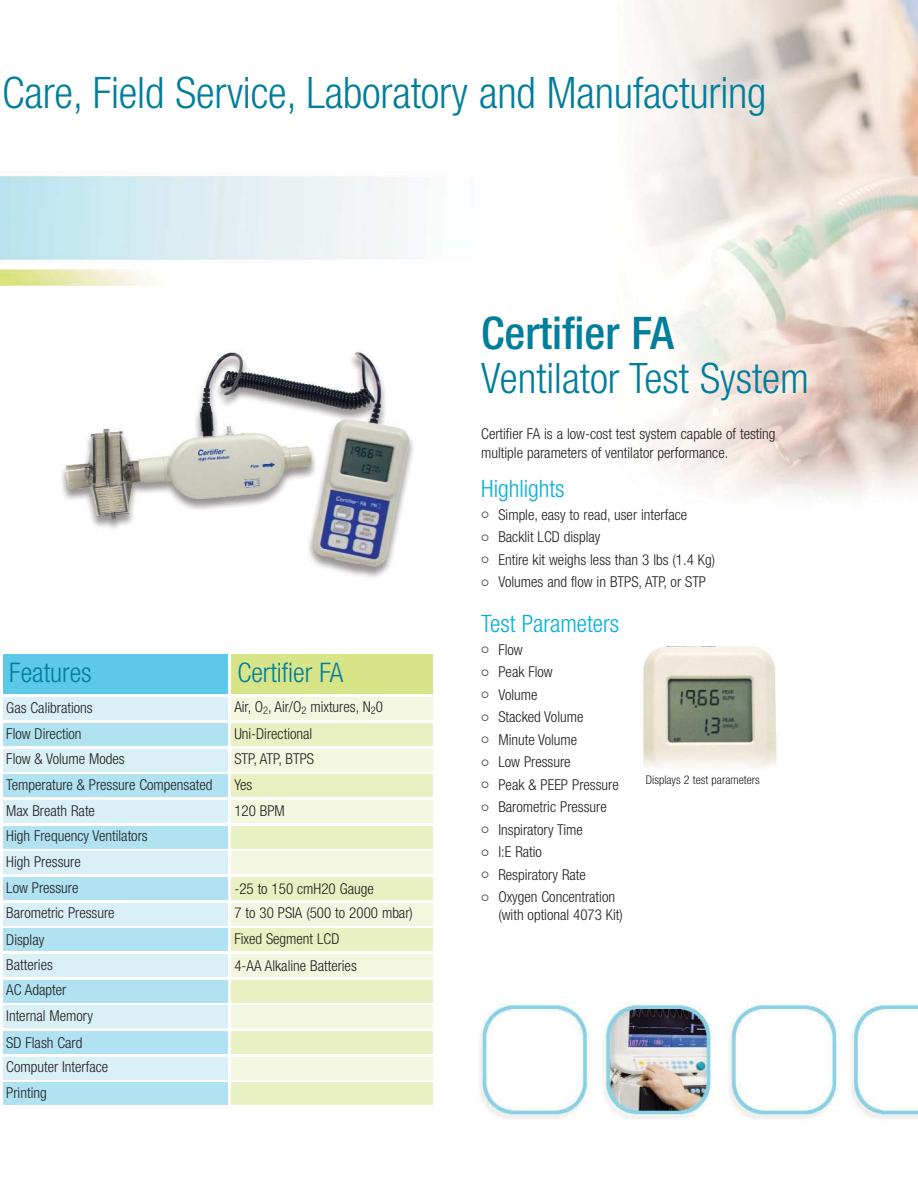
<style>
.page{position:relative;width:918px;height:1188px;background:#fff}
.page>*{position:absolute;margin:0;border:0;box-sizing:border-box;transform-origin:0 0}
.t1{font:500 condensed 45px "Helvetica Neue LT Std";color:#007e9c}
.t2{font:300 condensed 43.5px "Helvetica Neue LT Std";letter-spacing:-.005em;color:#007e9c}
.t3{font:300 condensed 42px "Helvetica Neue LT Std";color:#007e9c}
.t4{font:300 condensed 27px "Helvetica Neue LT Std";color:#007e9c}
.t5{font:300 condensed 24px "Helvetica Neue LT Std";color:#00b0db}
.t6{font:300 condensed 15px/22.5px "Helvetica Neue LT Std";color:#231f20}
.t7{font:300 condensed 12px "Helvetica Neue LT Std";color:#231f20}
</style>
<div class="page">
<img style="left:0;top:0;width:918px;height:1119px">
<div style="left:3px;top:654px;width:225px;height:40px;background:#5bc9e7"></div>
<div style="left:231px;top:654px;width:202px;height:40px;background:#d7e488"></div>
<div style="left:3px;top:697px;width:225px;height:23px;background:#d9f0f7"></div>
<div style="left:231px;top:697px;width:202px;height:23px;background:#f3f7e0"></div>
<div style="left:3px;top:723px;width:225px;height:23px;background:#b1e2f2"></div>
<div style="left:231px;top:723px;width:202px;height:23px;background:#e9f0c1"></div>
<div style="left:3px;top:749px;width:225px;height:22px;background:#d9f0f7"></div>
<div style="left:231px;top:749px;width:202px;height:22px;background:#f3f7e0"></div>
<div style="left:3px;top:774px;width:225px;height:23px;background:#b1e2f2"></div>
<div style="left:231px;top:774px;width:202px;height:23px;background:#e9f0c1"></div>
<div style="left:3px;top:800px;width:225px;height:23px;background:#d9f0f7"></div>
<div style="left:231px;top:800px;width:202px;height:23px;background:#f3f7e0"></div>
<div style="left:3px;top:826px;width:225px;height:23px;background:#b1e2f2"></div>
<div style="left:231px;top:826px;width:202px;height:23px;background:#e9f0c1"></div>
<div style="left:3px;top:852px;width:225px;height:22px;background:#d9f0f7"></div>
<div style="left:231px;top:852px;width:202px;height:22px;background:#f3f7e0"></div>
<div style="left:3px;top:877px;width:225px;height:23px;background:#b1e2f2"></div>
<div style="left:231px;top:877px;width:202px;height:23px;background:#e9f0c1"></div>
<div style="left:3px;top:903px;width:225px;height:23px;background:#d9f0f7"></div>
<div style="left:231px;top:903px;width:202px;height:23px;background:#f3f7e0"></div>
<div style="left:3px;top:929px;width:225px;height:22px;background:#b1e2f2"></div>
<div style="left:231px;top:929px;width:202px;height:22px;background:#e9f0c1"></div>
<div style="left:3px;top:954px;width:225px;height:23px;background:#d9f0f7"></div>
<div style="left:231px;top:954px;width:202px;height:23px;background:#f3f7e0"></div>
<div style="left:3px;top:980px;width:225px;height:23px;background:#b1e2f2"></div>
<div style="left:231px;top:980px;width:202px;height:23px;background:#e9f0c1"></div>
<div style="left:3px;top:1006px;width:225px;height:22px;background:#d9f0f7"></div>
<div style="left:231px;top:1006px;width:202px;height:22px;background:#f3f7e0"></div>
<div style="left:3px;top:1031px;width:225px;height:23px;background:#b1e2f2"></div>
<div style="left:231px;top:1031px;width:202px;height:23px;background:#e9f0c1"></div>
<div style="left:3px;top:1057px;width:225px;height:23px;background:#d9f0f7"></div>
<div style="left:231px;top:1057px;width:202px;height:23px;background:#f3f7e0"></div>
<div style="left:3px;top:1083px;width:225px;height:22px;background:#b1e2f2"></div>
<div style="left:231px;top:1083px;width:202px;height:22px;background:#e9f0c1"></div>
<img style="left:52px;top:335px;width:371px;height:255px">
<div style="left:639px;top:643px;width:142px;height:129px;background:linear-gradient(to right,#fff,#fff)"></div>
<img style="left:640px;top:647px;width:139px;height:125px">
<svg style="left:482px;top:512px;width:7px;height:6px"></svg>
<svg style="left:482px;top:534px;width:7px;height:7px"></svg>
<svg style="left:482px;top:557px;width:7px;height:6px"></svg>
<svg style="left:482px;top:579px;width:7px;height:7px"></svg>
<svg style="left:482px;top:647px;width:7px;height:6px"></svg>
<svg style="left:482px;top:669px;width:7px;height:7px"></svg>
<svg style="left:482px;top:692px;width:7px;height:6px"></svg>
<svg style="left:482px;top:714px;width:7px;height:7px"></svg>
<svg style="left:482px;top:737px;width:7px;height:6px"></svg>
<svg style="left:482px;top:759px;width:7px;height:7px"></svg>
<svg style="left:482px;top:782px;width:7px;height:6px"></svg>
<svg style="left:482px;top:804px;width:7px;height:7px"></svg>
<svg style="left:482px;top:827px;width:7px;height:6px"></svg>
<svg style="left:482px;top:849px;width:7px;height:7px"></svg>
<svg style="left:482px;top:872px;width:7px;height:6px"></svg>
<svg style="left:482px;top:894px;width:7px;height:7px"></svg>
<h2 class="t2" style="left:2px;top:77px;width:766px">Care, Field Service, Laboratory and Manufacturing</h2>
<h3 class="t4" style="left:9px;top:663px;width:84px">Features</h3>
<h3 class="t4" style="left:237px;top:663px;width:108px">Certifier FA</h3>
<p class="t6" style="left:6px;top:698px;width:88px">Gas Calibrations</p>
<p class="t6" style="left:234px;top:697px;width:150px">Air, O<sub>2</sub>, Air/O<sub>2</sub> mixtures, N<sub>2</sub>0</p>
<p class="t6" style="left:6px;top:724px;width:77px">Flow Direction</p>
<p class="t6" style="left:234px;top:724px;width:79px">Uni-Directional</p>
<p class="t6" style="left:6px;top:749px;width:120px">Flow &amp; Volume Modes</p>
<p class="t6" style="left:234px;top:749px;width:81px">STP, ATP, BTPS</p>
<p class="t6" style="left:6px;top:775px;width:208px">Temperature &amp; Pressure Compensated</p>
<p class="t6" style="left:234px;top:775px;width:20px">Yes</p>
<p class="t6" style="left:6px;top:801px;width:90px">Max Breath Rate</p>
<p class="t6" style="left:234px;top:801px;width:52px">120 BPM</p>
<p class="t6" style="left:6px;top:825px;width:143px;line-height:25.7px">High Frequency Ventilators<br>High Pressure<br>Low Pressure</p>
<p class="t6" style="left:234px;top:879px;width:141px">-25 to 150 cmH20 Gauge</p>
<p class="t6" style="left:6px;top:904px;width:110px">Barometric Pressure</p>
<p class="t6" style="left:234px;top:903px;width:180px">7 to 30 PSIA (500 to 2000 mbar)</p>
<p class="t6" style="left:6px;top:931px;width:39px">Display</p>
<p class="t6" style="left:234px;top:929px;width:107px">Fixed Segment LCD</p>
<p class="t6" style="left:6px;top:955px;width:48px">Batteries</p>
<p class="t6" style="left:234px;top:956px;width:124px">4-AA Alkaline Batteries</p>
<p class="t6" style="left:6px;top:979px;width:88px;line-height:25.7px">AC Adapter<br>Internal Memory</p>
<p class="t6" style="left:6px;top:1033px;width:103px;line-height:24.2px">SD Flash Card<br>Computer Interface</p>
<p class="t6" style="left:6px;top:1083px;width:42px">Printing</p>
<h1 class="t1" style="left:481px;top:308px;width:194px">Certifier FA</h1>
<h3 class="t3" style="left:481px;top:363px;width:329px">Ventilator Test System</h3>
<p class="t6" style="left:481px;top:425px;width:296px;line-height:19.5px">Certifier FA is a low-cost test system capable of testing multiple parameters of ventilator performance.</p>
<h3 class="t5" style="left:481px;top:480px;width:85px">Highlights</h3>
<p class="t6" style="left:498px;top:505px;width:218px">Simple, easy to read, user interface Backlit LCD display<br>Entire kit weighs less than 3 lbs (1.4 Kg)<br>Volumes and flow in BTPS, ATP, or STP</p>
<h3 class="t5" style="left:481px;top:615px;width:139px">Test Parameters</h3>
<p class="t6" style="left:498px;top:640px;width:122px">Flow<br>Peak Flow<br>Volume<br>Stacked Volume<br>Minute Volume<br>Low Pressure<br>Peak &amp; PEEP Pressure<br>Barometric Pressure<br>Inspiratory Time<br>I:E Ratio<br>Respiratory Rate<br>Oxygen Concentration</p>
<p class="t6" style="left:498px;top:905px;width:126px">(with optional 4073 Kit)</p>
<p class="t7" style="left:646px;top:776px;width:116px">Displays 2 test parameters</p>
</div>
